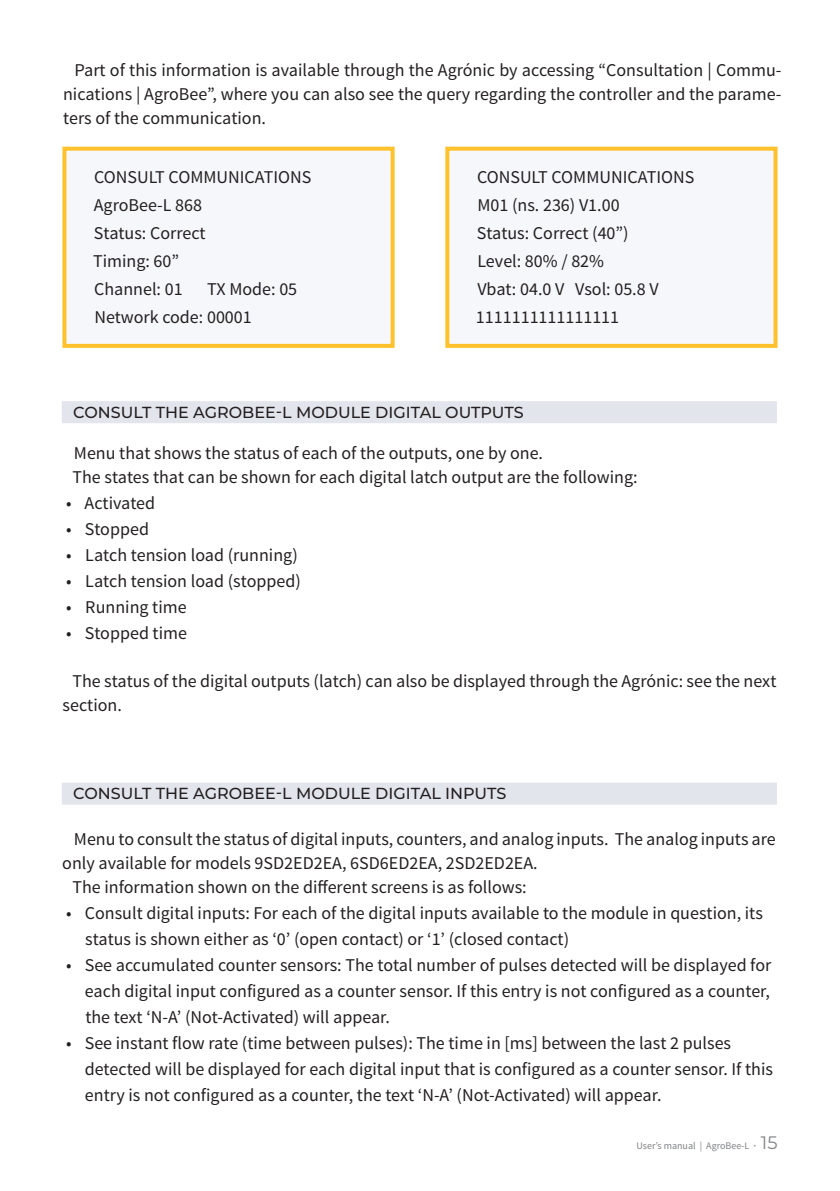
<style>
.page{position:relative;width:840px;height:1191px;background:#fff}
.page>*{position:absolute;margin:0;border:0;box-sizing:border-box;transform-origin:0 0}
.t1{font:18px/28px "Source Sans Pro";color:#231f20}
.t2{font:500 16px "Montserrat";color:#231f20}
.t3{font:10px "Source Sans Pro";color:#808285}
.s1{font-weight:600}
.s2{font-family:"Montserrat";font-size:18px}
</style>
<div class="page">
<div style="left:62px;top:401px;width:714px;height:22px;background:#e3e5ed"></div>
<div style="left:62px;top:782px;width:714px;height:22px;background:#e3e5ed"></div>
<div style="left:62px;top:147px;width:332px;height:201px;background:#f6f7fa;border:4px solid #ffc22c"></div>
<div style="left:445px;top:147px;width:332px;height:201px;background:#f6f7fa;border:4px solid #ffc22c"></div>
<p class="t1" style="left:63px;top:58px;width:719px;line-height:24px;text-align:justify;text-indent:11px">Part of this information is available through the Agrónic by accessing “Consultation | Commu&shy;nications | AgroBee”, where you can also see the query regarding the controller and the parame&shy;ters of the communication.</p>
<p class="t1" style="left:93px;top:163px;width:220px">CONSULT COMMUNICATIONS<br>AgroBee-L 868<br>Status: Correct<br>Timing: 60”<br>Channel: 01</p>
<p class="t1" style="left:94px;top:275px;width:204px;text-indent:113px">TX Mode: 05<br>Network code: 00001</p>
<p class="t1" style="left:475px;top:163px;width:220px">CONSULT COMMUNICATIONS<br>M01 (ns. 236) V1.00<br>Status: Correct (40”)<br>Level: 80% / 82%<br>Vbat: 04.0 V Vsol: 05.8 V<br>1111111111111111</p>
<p class="t2" style="left:73px;top:401px;width:451px">CONSULT THE AGROBEE-L MODULE DIGITAL OUTPUTS</p>
<p class="t1" style="left:72px;top:441px;width:566px;line-height:24px">Menu that shows the status of each of the outputs, one by one.<br>The states that can be shown for each digital latch output are the following:</p>
<p class="t1" style="left:66px;top:489px;width:90px">• Activated</p>
<p class="t1" style="left:66px;top:515px;width:84px">• Stopped</p>
<p class="t1" style="left:66px;top:541px;width:233px">• Latch tension load (running)</p>
<p class="t1" style="left:66px;top:567px;width:236px">• Latch tension load (stopped)</p>
<p class="t1" style="left:66px;top:593px;width:122px">• Running time</p>
<p class="t1" style="left:66px;top:619px;width:122px">• Stopped time</p>
<p class="t1" style="left:63px;top:669px;width:715px;line-height:24px;text-indent:10px">The status of the digital outputs (latch) can also be displayed through the Agrónic: see the next section.</p>
<p class="t2" style="left:73px;top:782px;width:434px">CONSULT THE AGROBEE-L MODULE DIGITAL INPUTS</p>
<p class="t1" style="left:74px;top:825px;width:703px">Menu to consult the status of digital inputs, counters, and analog inputs. The analog inputs are</p>
<p class="t1" style="left:62px;top:849px;width:476px">only available for models 9SD2ED2EA, 6SD6ED2EA, 2SD2ED2EA.</p>
<p class="t1" style="left:72px;top:873px;width:455px">The information shown on the different screens is as follows:</p>
<p class="t1" style="left:85px;top:900px;width:678px;line-height:26px;text-indent:-19px">• Consult digital inputs: For each of the digital inputs available to the module in question, its status is shown either as ‘0’ (open contact) or ‘1’ (closed contact)</p>
<p class="t1" style="left:85px;top:952px;width:687px;line-height:26px;text-align:justify;text-indent:-19px">• See accumulated counter sensors: The total number of pulses detected will be displayed for each digital input configured as a counter sensor. If this entry is not configured as a counter, the text ‘N-A’ (Not-Activated) will appear.</p>
<p class="t1" style="left:85px;top:1030px;width:689px;line-height:26px;text-indent:-19px">• See instant flow rate (time between pulses): The time in [ms] between the last 2 pulses detected will be displayed for each digital input that is configured as a counter sensor. If this entry is not configured as a counter, the text ‘N-A’ (Not-Activated) will appear.</p>
<p class="t3" style="left:636px;top:1139px;width:142px">User’s manual | AgroBee-L <span class="s1">·</span> <span class="s2">15</span></p>
</div>
